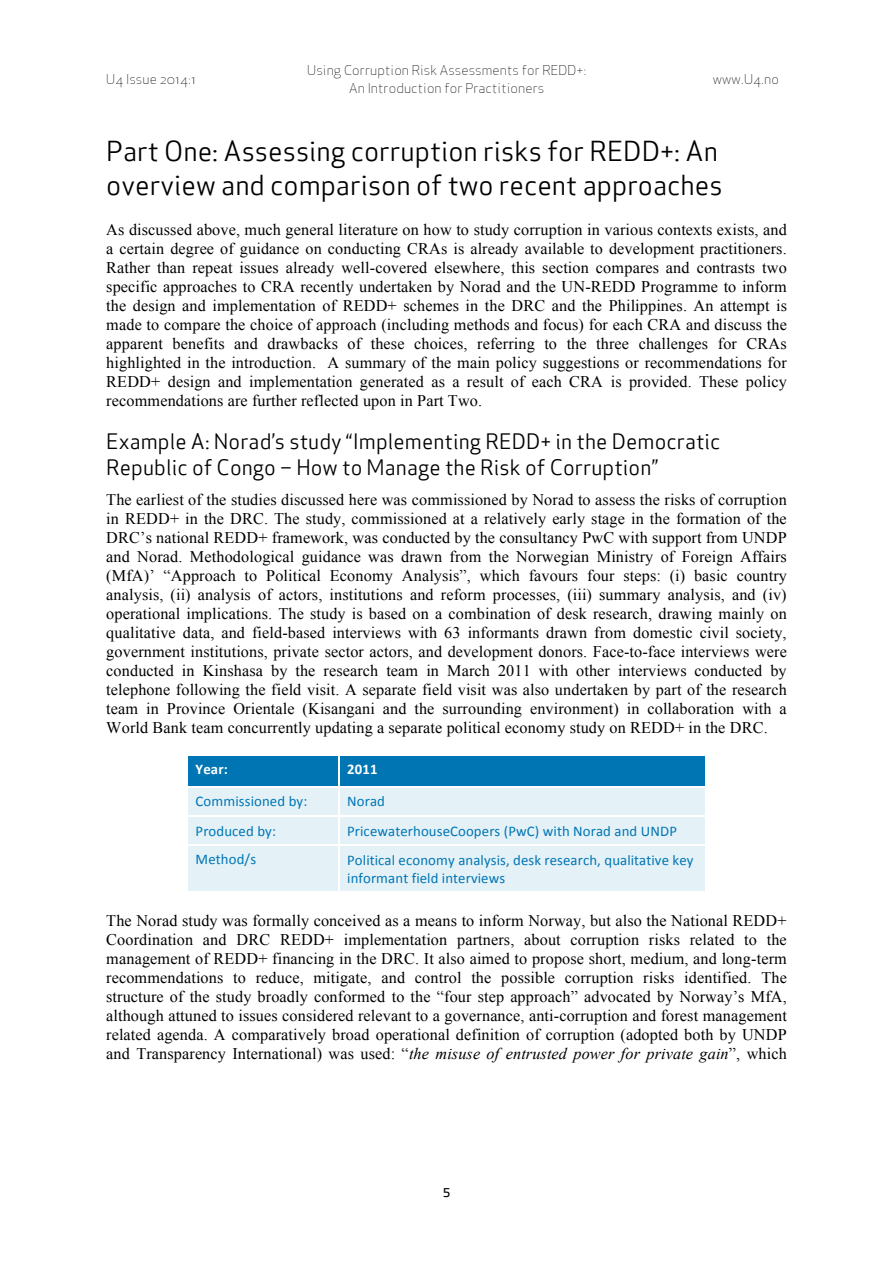
<style>
.page{position:relative;width:893px;height:1263px;background:#fff}
.page>*{position:absolute;margin:0;border:0;box-sizing:border-box;transform-origin:0 0}
.t1{font:27px/34.2px "Apex Sans Book ST";color:#000}
.t2{font:20.85px/26.2px "Apex Sans Book ST";letter-spacing:.005em;color:#000}
.t3{font:16.2px/18.9px "Times New Roman";letter-spacing:.01em;color:#000;text-align:justify}
.t4{font:14.7px/18px "Calibri";letter-spacing:.01em;color:#0075b3}
.t5{font:700 14.7px "Calibri";letter-spacing:.01em;color:#fff}
.t6{font:13.35px/17.2px "Apex Sans Light ST";letter-spacing:.005em;color:#000;text-align:center}
.t7{font:11.85px "Apex Sans Medium T";color:#000}
.s1{font-style:italic}
</style>
<div class="page">
<div style="left:188px;top:756px;width:150px;height:31px;background:#0075b3"></div>
<div style="left:340px;top:756px;width:365px;height:31px;background:#0075b3"></div>
<div style="left:188px;top:788px;width:150px;height:27px;background:#e4f2f8"></div>
<div style="left:340px;top:788px;width:365px;height:27px;background:#e4f2f8"></div>
<div style="left:188px;top:817px;width:150px;height:27px;background:#e4f2f8"></div>
<div style="left:340px;top:817px;width:365px;height:27px;background:#e4f2f8"></div>
<div style="left:188px;top:846px;width:150px;height:45px;background:#e4f2f8"></div>
<div style="left:340px;top:846px;width:365px;height:45px;background:#e4f2f8"></div>
<p class="t6" style="left:106px;top:70px;width:91px">U4 Issue 2014:1</p>
<p class="t6" style="left:307px;top:62px;width:280px">Using Corruption Risk Assessments for REDD+:<br>An Introduction for Practitioners</p>
<p class="t6" style="left:712px;top:70px;width:68px">www.U4.no</p>
<h1 class="t1" style="left:106px;top:133px;width:618px">Part One: Assessing corruption risks for REDD+: An overview and comparison of two recent approaches</h1>
<p class="t3" style="left:106px;top:220px;width:682px">As discussed above, much general literature on how to study corruption in various contexts exists, and a certain degree of guidance on conducting CRAs is already available to development practitioners.<br>Rather than repeat issues already well-covered elsewhere, this section compares and contrasts two specific approaches to CRA recently undertaken by Norad and the UN-REDD Programme to inform the design and implementation of REDD+ schemes in the DRC and the Philippines. An attempt is made to compare the choice of approach (including methods and focus) for each CRA and discuss the apparent benefits and drawbacks of these choices, referring to the three challenges for CRAs highlighted in the introduction. A summary of the main policy suggestions or recommendations for REDD+ design and implementation generated as a result of each CRA is provided. These policy recommendations are further reflected upon in Part Two.</p>
<p class="t2" style="left:106px;top:428px;width:615px">Example A: Norad’s study “Implementing REDD+ in the Democratic<br>Republic of Congo – How to Manage the Risk of Corruption”</p>
<p class="t3" style="left:106px;top:490px;width:682px">The earliest of the studies discussed here was commissioned by Norad to assess the risks of corruption in REDD+ in the DRC. The study, commissioned at a relatively early stage in the formation of the DRC’s national REDD+ framework, was conducted by the consultancy PwC with support from UNDP and Norad. Methodological guidance was drawn from the Norwegian Ministry of Foreign Affairs (MfA)’ “Approach to Political Economy Analysis”, which favours four steps: (i) basic country analysis, (ii) analysis of actors, institutions and reform processes, (iii) summary analysis, and (iv) operational implications. The study is based on a combination of desk research, drawing mainly on qualitative data, and field-based interviews with 63 informants drawn from domestic civil society, government institutions, private sector actors, and development donors. Face-to-face interviews were conducted in Kinshasa by the research team in March 2011 with other interviews conducted by telephone following the field visit. A separate field visit was also undertaken by part of the research team in Province Orientale (Kisangani and the surrounding environment) in collaboration with a World Bank team concurrently updating a separate political economy study on REDD+ in the DRC.</p>
<p class="t5" style="left:195px;top:760px;width:34px">N1&amp;%:</p>
<p class="t5" style="left:347px;top:760px;width:32px">OP77</p>
<p class="t4" style="left:195px;top:792px;width:113px">4)00&amp;''&amp;)-/6!EA&gt;</p>
<p class="t4" style="left:347px;top:792px;width:39px">?)*$6</p>
<p class="t4" style="left:195px;top:821px;width:82px">P*)6+(/6!EA&gt;</p>
<p class="t4" style="left:347px;top:821px;width:331px">P*&amp;(/I$%/*#)+'/4)),/*'!\PI4^!I&amp;%#!?)*$6!$-6!N?9P</p>
<p class="t4" style="left:195px;top:850px;width:62px">J/%#)6_'</p>
<p class="t4" style="left:347px;top:850px;width:351px">P)5&amp;%&amp;($5!/()-)0A!$-$5A'&amp;'T!6/'.!*/'/$*(#T!S+$5&amp;%$%&amp;Q/!./A! &amp;-F)*0$-%!F&amp;/56!&amp;-%/*Q&amp;/I'</p>
<p class="t3" style="left:106px;top:911px;width:682px">The Norad study was formally conceived as a means to inform Norway, but also the National REDD+ Coordination and DRC REDD+ implementation partners, about corruption risks related to the management of REDD+ financing in the DRC. It also aimed to propose short, medium, and long-term recommendations to reduce, mitigate, and control the possible corruption risks identified. The structure of the study broadly conformed to the “four step approach” advocated by Norway’s MfA, although attuned to issues considered relevant to a governance, anti-corruption and forest management related agenda. A comparatively broad operational definition of corruption (adopted both by UNDP and Transparency International) was used: “<span class="s1">the misuse of entrusted power for private gain</span>”, which</p>
<p class="t7" style="left:443px;top:1185px;width:9px">5</p>
</div>
